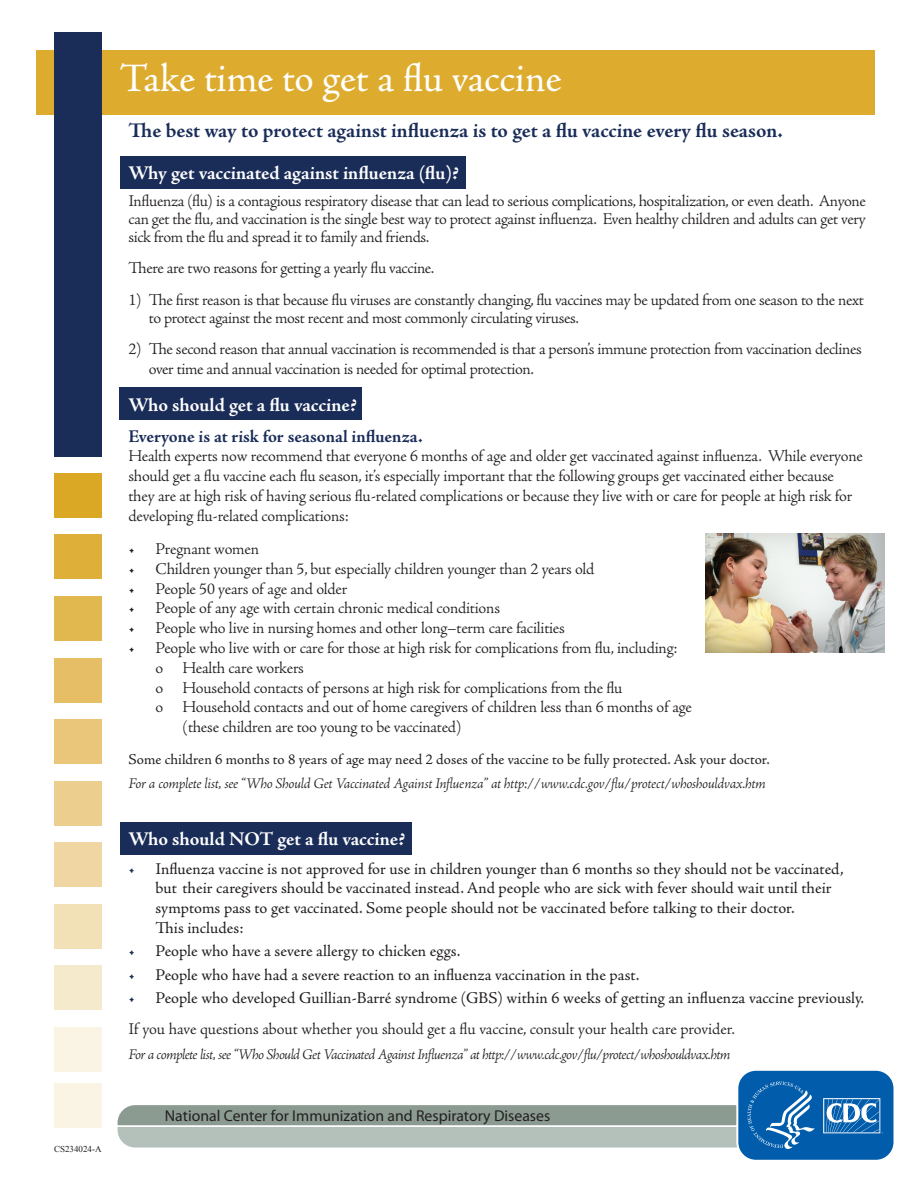
<style>
.page{position:relative;width:918px;height:1188px;background:#fff}
.page>*{position:absolute;margin:0;border:0;box-sizing:border-box;transform-origin:0 0}
.T__Title_of_document{font:40.5px "Adobe Jenson Pro";letter-spacing:-.005em;color:#fff}
.H3__Third_Level_Head{font:700 21px "Adobe Jenson Pro";letter-spacing:-.005em;color:#1a2d59}
.H2__Second_Level_Hea{font:700 19.5px "Adobe Jenson Pro";letter-spacing:-.005em;color:#fff}
.H3__Third_Level_Head-2{font:700 18px "Adobe Jenson Pro";letter-spacing:-.005em;color:#1a2d59}
.B1__Body_Text{font:300 16.5px/18px "Adobe Jenson Pro";letter-spacing:-.015em;color:#231f20}
.t1{font:16.5px/19.8px "Adobe Jenson Pro";color:#231f20}
.t2{font:15.75px "Myriad Pro";color:#231f20}
.B1__Body_Text-2{font:italic 300 15px "Adobe Jenson Pro";letter-spacing:-.035em;color:#231f20}
.B3__Bullet_List{font:15px "Adobe Jenson Pro";color:#231f20}
.t3{font:9px "Times New Roman";color:#231f20}
.s1{color:#1a2d59}
</style>
<div class="page">
<svg style="left:117px;top:1070px;width:777px;height:90px"></svg>
<div style="left:36px;top:50px;width:839px;height:64px;background:#ddac2f"></div>
<div style="left:55px;top:966px;width:47px;height:44px;background:#f6eacd"></div>
<div style="left:55px;top:473px;width:47px;height:45px;background:#dba825"></div>
<div style="left:55px;top:658px;width:47px;height:44px;background:#e5be66"></div>
<div style="left:55px;top:843px;width:47px;height:44px;background:#f0d6a2"></div>
<div style="left:55px;top:535px;width:47px;height:44px;background:#dfb039"></div>
<div style="left:55px;top:719px;width:47px;height:45px;background:#e9c67a"></div>
<div style="left:55px;top:904px;width:47px;height:45px;background:#f2e0b7"></div>
<div style="left:55px;top:596px;width:47px;height:45px;background:#e1b850"></div>
<div style="left:55px;top:781px;width:47px;height:45px;background:#eccf8e"></div>
<div style="left:55px;top:1028px;width:47px;height:44px;background:#faf4e5"></div>
<div style="left:55px;top:33px;width:47px;height:424px;background:#1a2d59"></div>
<div style="left:55px;top:1083px;width:47px;height:45px;background:#faf4e5"></div>
<div style="left:120px;top:157px;width:345px;height:32px;background:#1a2d59"></div>
<div style="left:120px;top:388px;width:242px;height:32px;background:#1a2d59"></div>
<div style="left:120px;top:822px;width:291px;height:32px;background:#1a2d59"></div>
<img style="left:705px;top:534px;width:180px;height:118px">
<p class="t3" style="left:54px;top:1143px;width:49px">CS234024-A</p>
<p class="T__Title_of_document" style="left:120px;top:56px;width:443px">Take time to get a flu vaccine</p>
<p class="H3__Third_Level_Head" style="left:129px;top:119px;width:656px">The best way to protect against influenza is to get a flu vaccine every flu season.</p>
<p class="H2__Second_Level_Hea" style="left:129px;top:162px;width:332px">Why get vaccinated against influenza (flu)?</p>
<p class="B1__Body_Text" style="left:129px;top:192px;width:739px;text-align:justify">Influenza (flu) is a contagious respiratory disease that can lead to serious complications, hospitalization, or even death. Anyone can get the flu, and vaccination is the single best way to protect against influenza. Even healthy children and adults can get very sick from the flu and spread it to family and friends.</p>
<p class="B1__Body_Text" style="left:129px;top:259px;width:307px">There are two reasons for getting a yearly flu vaccine.</p>
<p class="B1__Body_Text" style="left:149px;top:291px;width:717px;text-indent:-20px">1) The first reason is that because flu viruses are constantly changing, flu vaccines may be updated from one season to the next to protect against the most recent and most commonly circulating viruses.</p>
<p class="B1__Body_Text" style="left:149px;top:340px;width:715px;line-height:19.5px;text-indent:-20px">2) The second reason that annual vaccination is recommended is that a person’s immune protection from vaccination declines over time and annual vaccination is needed for optimal protection.</p>
<p class="H2__Second_Level_Hea" style="left:129px;top:394px;width:229px">Who should get a flu vaccine?</p>
<p class="H3__Third_Level_Head-2" style="left:129px;top:426px;width:296px">Everyone is at risk for seasonal influenza.</p>
<p class="B1__Body_Text" style="left:129px;top:447px;width:736px;line-height:19.8px">Health experts now recommend that everyone 6 months of age and older get vaccinated against influenza. While everyone should get a flu vaccine each flu season, it’s especially important that the following groups get vaccinated either because they are at high risk of having serious flu-related complications or because they live with or care for people at high risk for developing flu-related complications:</p>
<p class="B1__Body_Text" style="left:129px;top:540px;width:132px">• Pregnant women</p>
<p class="B1__Body_Text" style="left:129px;top:560px;width:467px">• Children younger than 5, but especially children younger than 2 years old</p>
<p class="B1__Body_Text" style="left:129px;top:580px;width:220px">• People 50 years of age and older</p>
<p class="B1__Body_Text" style="left:129px;top:600px;width:373px">• People of any age with certain chronic medical conditions</p>
<p class="B1__Body_Text" style="left:129px;top:619px;width:438px">• People who live in nursing homes and other long–term care facilities</p>
<p class="B1__Body_Text" style="left:129px;top:639px;width:551px">• People who live with or care for those at high risk for complications from flu, including:</p>
<p class="B1__Body_Text" style="left:156px;top:659px;width:150px">o Health care workers</p>
<p class="B1__Body_Text" style="left:156px;top:679px;width:468px">o Household contacts of persons at high risk for complications from the flu</p>
<p class="B1__Body_Text" style="left:156px;top:699px;width:538px">o Household contacts and out of home caregivers of children less than 6 months of age</p>
<p class="B1__Body_Text" style="left:183px;top:718px;width:280px">(these children are too young to be vaccinated)</p>
<p class="B3__Bullet_List" style="left:129px;top:751px;width:643px">Some children 6 months to 8 years of age may need 2 doses of the vaccine to be fully protected. Ask your doctor.</p>
<p class="B1__Body_Text-2" style="left:129px;top:775px;width:639px">For a complete list, see “Who Should Get Vaccinated Against Influenza” at http://www.cdc.gov/flu/protect/whoshouldvax.htm</p>
<p class="H2__Second_Level_Hea" style="left:129px;top:828px;width:278px">Who should NOT get a flu vaccine?</p>
<p class="t1" style="left:156px;top:859px;width:690px;text-indent:-27px"><span class="s1">•</span> Influenza vaccine is not approved for use in children younger than 6 months so they should not be vaccinated, but their caregivers should be vaccinated instead. And people who are sick with fever should wait until their symptoms pass to get vaccinated. Some people should not be vaccinated before talking to their doctor.<br>This includes:</p>
<p class="t1" style="left:129px;top:942px;width:334px"><span class="s1">•</span> People who have a severe allergy to chicken eggs.</p>
<p class="t1" style="left:129px;top:965px;width:512px"><span class="s1">•</span> People who have had a severe reaction to an influenza vaccination in the past.</p>
<p class="t1" style="left:129px;top:988px;width:737px"><span class="s1">•</span> People who developed Guillian-Barré syndrome (GBS) within 6 weeks of getting an influenza vaccine previously.</p>
<p class="B1__Body_Text" style="left:129px;top:1020px;width:608px">If you have questions about whether you should get a flu vaccine, consult your health care provider.</p>
<p class="B1__Body_Text-2" style="left:129px;top:1046px;width:604px">For a complete list, see “Who Should Get Vaccinated Against Influenza” at http://www.cdc.gov/flu/protect/whoshouldvax.htm</p>
<p class="t2" style="left:165px;top:1106px;width:387px">National Center for Immunization and Respiratory Diseases</p>
</div>
